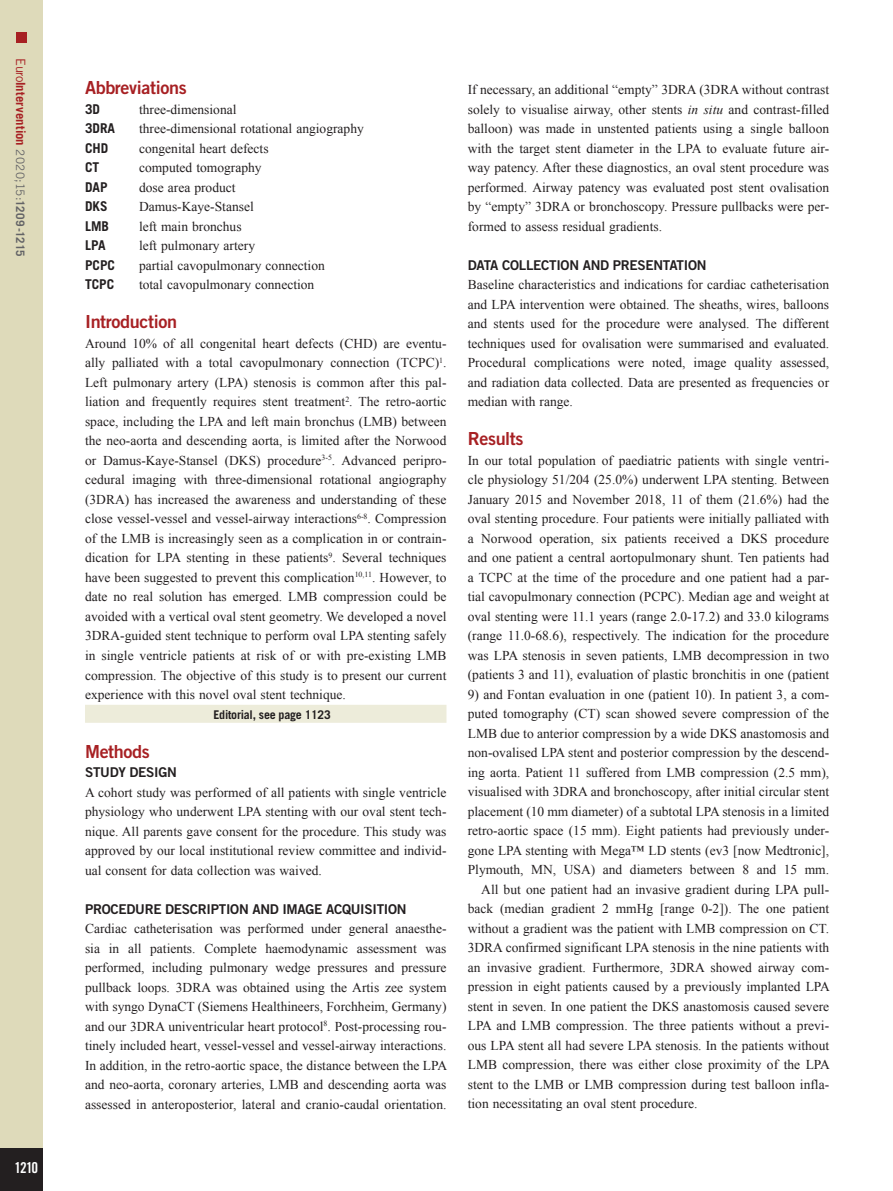
<style>
.page{position:relative;width:893px;height:1191px;background:#fff}
.page>*{position:absolute;margin:0;border:0;box-sizing:border-box;transform-origin:0 0}
.intertitre1{font:18px "Trade Gothic LT Std Bd 2";letter-spacing:-.02em;color:#a72023}
.t1{font:15px "Trade Gothic LT Std Bd Cn 20";color:#fff}
.text_1er_paragraph{font:13.5px/19.5px "Times New Roman";color:#231f20;text-align:justify}
.text_paragraph{font:13.5px/19.5px "Times New Roman";color:#231f20;text-align:justify}
.intertitre2{font:13.5px "Trade Gothic LT Std Bd 2";letter-spacing:-.02em;color:#231f20}
.text_1er_paragraph-2{font:700 13.5px "Trade Gothic LT Std";color:#231f20}
.t2{font:700 12.75px "Trade Gothic LT Std";letter-spacing:.005em;color:#a72023}
.ArticleSee{font:700 12px "Trade Gothic LT Std";letter-spacing:-.02em;color:#231f20}
.s1{font-weight:400}
.s2{font-weight:400;font-size:11.7px;color:#636366}
.s3{font-size:11.7px;color:#636366}
.s4{font-style:italic}
</style>
<div class="page">
<div style="left:0;top:0;width:43px;height:1191px;background:#dedaba"></div>
<div style="left:0;top:1148px;width:43px;height:43px;background:#231f20"></div>
<div style="left:16px;top:32px;width:10px;height:10px;background:#a72023"></div>
<div style="left:85px;top:705px;width:361px;height:18px;background:#edecda"></div>
<p class="t2" style="left:29px;top:58px;width:200px;rotate:90deg"><span class="s1">Euro</span>Intervention <span class="s2">2020;15:</span><span class="s3">1209-1215</span></p>
<p class="t1" style="left:15px;top:1158px;width:25px">1210</p>
<p class="intertitre1" style="left:85px;top:77px;width:103px">Abbreviations</p>
<p class="text_1er_paragraph-2" style="left:85px;top:101px;width:17px">3D</p>
<p class="text_1er_paragraph" style="left:139px;top:99px;width:99px">three-dimensional</p>
<p class="text_1er_paragraph-2" style="left:85px;top:120px;width:32px">3DRA</p>
<p class="text_1er_paragraph" style="left:139px;top:119px;width:226px">three-dimensional rotational angiography</p>
<p class="text_1er_paragraph-2" style="left:85px;top:140px;width:25px">CHD</p>
<p class="text_1er_paragraph" style="left:139px;top:138px;width:131px">congenital heart defects</p>
<p class="text_1er_paragraph-2" style="left:85px;top:159px;width:16px">CT</p>
<p class="text_1er_paragraph" style="left:139px;top:158px;width:124px">computed tomography</p>
<p class="text_1er_paragraph-2" style="left:85px;top:179px;width:24px">DAP</p>
<p class="text_1er_paragraph" style="left:139px;top:177px;width:98px">dose area product</p>
<p class="text_1er_paragraph-2" style="left:85px;top:198px;width:24px">DKS</p>
<p class="text_1er_paragraph" style="left:139px;top:197px;width:116px">Damus-Kaye-Stansel</p>
<p class="text_1er_paragraph-2" style="left:85px;top:218px;width:26px">LMB</p>
<p class="text_1er_paragraph" style="left:139px;top:216px;width:104px">left main bronchus</p>
<p class="text_1er_paragraph-2" style="left:85px;top:237px;width:22px">LPA</p>
<p class="text_1er_paragraph" style="left:139px;top:236px;width:118px">left pulmonary artery</p>
<p class="text_1er_paragraph-2" style="left:85px;top:257px;width:32px">PCPC</p>
<p class="text_1er_paragraph" style="left:139px;top:255px;width:187px">partial cavopulmonary connection</p>
<p class="text_1er_paragraph-2" style="left:85px;top:276px;width:31px">TCPC</p>
<p class="text_1er_paragraph" style="left:139px;top:275px;width:177px">total cavopulmonary connection</p>
<p class="intertitre1" style="left:85px;top:311px;width:94px">Introduction</p>
<p class="text_1er_paragraph" style="left:85px;top:333px;width:363px">Around 10% of all congenital heart defects (CHD) are eventu&shy;ally palliated with a total cavopulmonary connection (TCPC)<sup>1</sup>.<br>Left pulmonary artery (LPA) stenosis is common after this pal&shy;liation and frequently requires stent treatment<sup>2</sup>. The retro-aortic space, including the LPA and left main bronchus (LMB) between the neo-aorta and descending aorta, is limited after the Norwood or Damus-Kaye-Stansel (DKS) procedure<sup>3-5</sup>. Advanced peripro&shy;cedural imaging with three-dimensional rotational angiography (3DRA) has increased the awareness and understanding of these close vessel-vessel and vessel-airway interactions<sup>6-8</sup>. Compression of the LMB is increasingly seen as a complication in or contrain&shy;dication for LPA stenting in these patients<sup>9</sup>. Several techniques have been suggested to prevent this complication<sup>10,11</sup>. However, to date no real solution has emerged. LMB compression could be avoided with a vertical oval stent geometry. We developed a novel 3DRA-guided stent technique to perform oval LPA stenting safely in single ventricle patients at risk of or with pre-existing LMB compression. The objective of this study is to present our current experience with this novel oval stent technique.</p>
<p class="ArticleSee" style="left:214px;top:707px;width:119px">Editorial, see page 1123</p>
<p class="intertitre1" style="left:85px;top:740px;width:66px">Methods</p>
<p class="intertitre2" style="left:85px;top:764px;width:93px">STUDY DESIGN</p>
<p class="text_1er_paragraph" style="left:85px;top:782px;width:363px">A cohort study was performed of all patients with single ventricle physiology who underwent LPA stenting with our oval stent tech&shy;nique. All parents gave consent for the procedure. This study was approved by our local institutional review committee and individ&shy;ual consent for data collection was waived.</p>
<p class="intertitre2" style="left:85px;top:900px;width:323px">PROCEDURE DESCRIPTION AND IMAGE ACQUISITION</p>
<p class="text_1er_paragraph" style="left:85px;top:918px;width:364px">Cardiac catheterisation was performed under general anaesthe&shy;sia in all patients. Complete haemodynamic assessment was performed, including pulmonary wedge pressures and pressure pullback loops. 3DRA was obtained using the Artis zee system with syngo DynaCT (Siemens Healthineers, Forchheim, Germany) and our 3DRA univentricular heart protocol<sup>8</sup>. Post-processing rou&shy;tinely included heart, vessel-vessel and vessel-airway interactions.<br>In addition, in the retro-aortic space, the distance between the LPA and neo-aorta, coronary arteries, LMB and descending aorta was assessed in anteroposterior, lateral and cranio-caudal orientation.</p>
<p class="text_1er_paragraph" style="left:468px;top:80px;width:363px">If necessary, an additional “empty” 3DRA (3DRA without contrast solely to visualise airway, other stents <span class="s4">in situ</span> and contrast-filled balloon) was made in unstented patients using a single balloon with the target stent diameter in the LPA to evaluate future air&shy;way patency. After these diagnostics, an oval stent procedure was performed. Airway patency was evaluated post stent ovalisation by “empty” 3DRA or bronchoscopy. Pressure pullbacks were per&shy;formed to assess residual gradients.</p>
<p class="intertitre2" style="left:468px;top:257px;width:240px">DATA COLLECTION AND PRESENTATION</p>
<p class="text_1er_paragraph" style="left:468px;top:275px;width:363px">Baseline characteristics and indications for cardiac catheterisation and LPA intervention were obtained. The sheaths, wires, balloons and stents used for the procedure were analysed. The different techniques used for ovalisation were summarised and evaluated.<br>Procedural complications were noted, image quality assessed, and radiation data collected. Data are presented as frequencies or median with range.</p>
<p class="intertitre1" style="left:468px;top:428px;width:57px">Results</p>
<p class="text_1er_paragraph" style="left:468px;top:450px;width:363px">In our total population of paediatric patients with single ventri&shy;cle physiology 51/204 (25.0%) underwent LPA stenting. Between January 2015 and November 2018, 11 of them (21.6%) had the oval stenting procedure. Four patients were initially palliated with a Norwood operation, six patients received a DKS procedure and one patient a central aortopulmonary shunt. Ten patients had a TCPC at the time of the procedure and one patient had a par&shy;tial cavopulmonary connection (PCPC). Median age and weight at oval stenting were 11.1 years (range 2.0-17.2) and 33.0 kilograms (range 11.0-68.6), respectively. The indication for the procedure was LPA stenosis in seven patients, LMB decompression in two (patients 3 and 11), evaluation of plastic bronchitis in one (patient</p>
<p class="text_1er_paragraph" style="left:468px;top:684px;width:363px">9) and Fontan evaluation in one (patient 10). In patient 3, a com&shy;puted tomography (CT) scan showed severe compression of the LMB due to anterior compression by a wide DKS anastomosis and non-ovalised LPA stent and posterior compression by the descend&shy;ing aorta. Patient 11 suffered from LMB compression (2.5 mm), visualised with 3DRA and bronchoscopy, after initial circular stent placement (10 mm diameter) of a subtotal LPA stenosis in a limited retro-aortic space (15 mm). Eight patients had previously under&shy;gone LPA stenting with Mega™ LD stents (ev3 [now Medtronic], Plymouth, MN, USA) and diameters between 8 and 15 mm.</p>
<p class="text_paragraph" style="left:468px;top:879px;width:364px;text-indent:14px">All but one patient had an invasive gradient during LPA pull&shy;back (median gradient 2 mmHg [range 0-2]). The one patient without a gradient was the patient with LMB compression on CT.<br>3DRA confirmed significant LPA stenosis in the nine patients with an invasive gradient. Furthermore, 3DRA showed airway com&shy;pression in eight patients caused by a previously implanted LPA stent in seven. In one patient the DKS anastomosis caused severe LPA and LMB compression. The three patients without a previ&shy;ous LPA stent all had severe LPA stenosis. In the patients without LMB compression, there was either close proximity of the LPA stent to the LMB or LMB compression during test balloon infla&shy;tion necessitating an oval stent procedure.</p>
</div>
